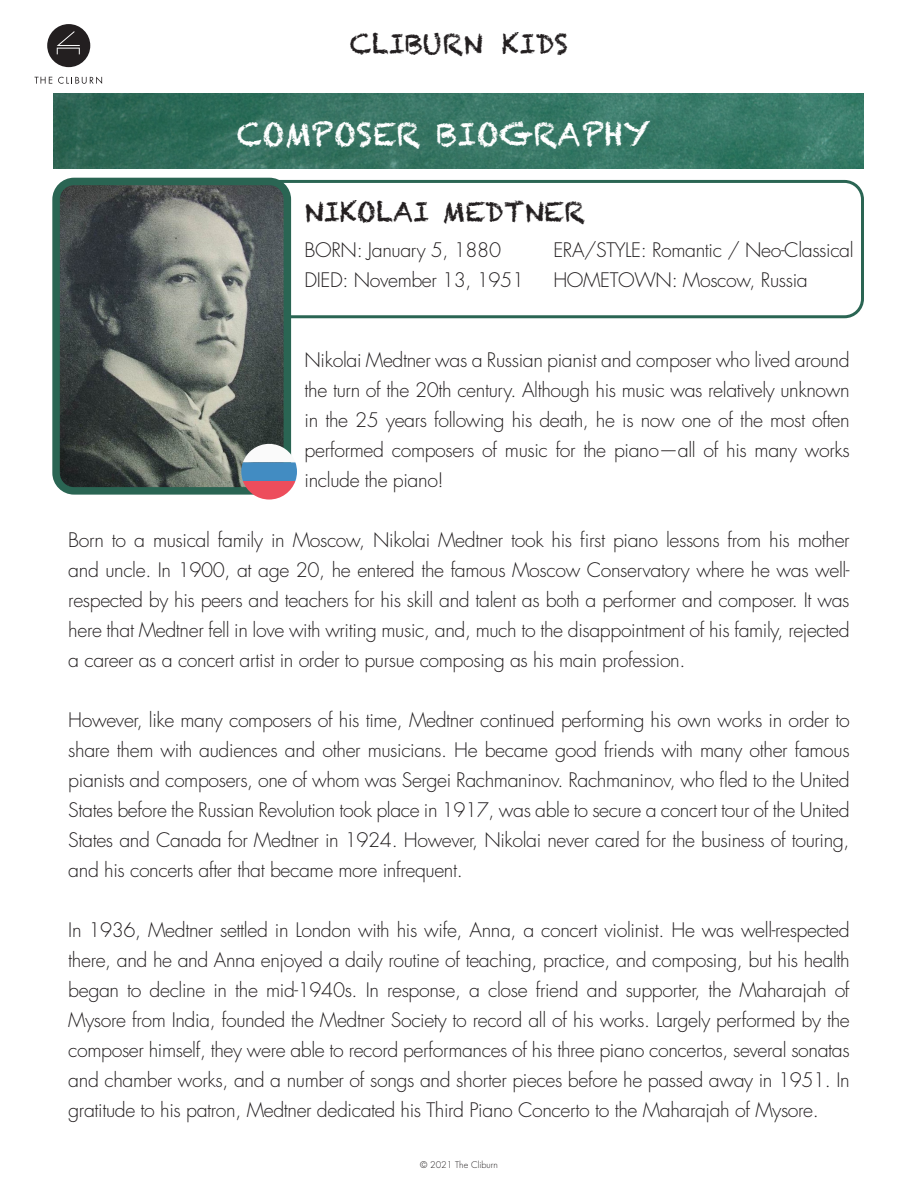
<style>
.page{position:relative;width:918px;height:1188px;background:#fff}
.page>*{position:absolute;margin:0;border:0;box-sizing:border-box;transform-origin:0 0}
.t1{font:31.5px "Chalkduster";color:#fff}
.t2{font:27px "Chalkduster";color:#231f20}
.Paragraph_Style_2{font:300 19.5px/30px "Futura";letter-spacing:-.02em;color:#231f20;text-align:justify}
.t3{font:300 9px "Futura";color:#231f20}
</style>
<div class="page">
<div style="left:170px;top:180px;width:694px;height:138px;border:3px solid #2a6553;border-radius:18px"></div>
<img style="left:53px;top:94px;width:810px;height:74px">
<svg style="left:47px;top:24px;width:43px;height:43px"></svg>
<svg style="left:35px;top:77px;width:17px;height:7px"></svg>
<svg style="left:58px;top:77px;width:44px;height:7px"></svg>
<img style="left:61px;top:181px;width:226px;height:305px">
<div style="left:52px;top:178px;width:239px;height:317px;border:8px solid #2a6553;border-radius:18px"></div>
<svg style="left:241px;top:444px;width:56px;height:56px"></svg>
<p class="t2" style="left:350px;top:28px;width:220px">CLIBURN KIDS</p>
<p class="t1" style="left:237px;top:116px;width:415px">COMPOSER BIOGRAPHY</p>
<p class="t2" style="left:305px;top:196px;width:282px">NIKOLAI MEDTNER</p>
<p class="Paragraph_Style_2" style="left:305px;top:236px;width:198px">BORN: January 5, 1880</p>
<p class="Paragraph_Style_2" style="left:553px;top:236px;width:302px">ERA/STYLE: Romantic / Neo-Classical</p>
<p class="Paragraph_Style_2" style="left:305px;top:266px;width:221px">DIED: November 13, 1951</p>
<p class="Paragraph_Style_2" style="left:553px;top:266px;width:256px">HOMETOWN: Moscow, Russia</p>
<p class="Paragraph_Style_2" style="left:305px;top:345px;width:547px">Nikolai Medtner was a Russian pianist and composer who lived around the turn of the 20th century. Although his music was relatively unknown in the 25 years following his death, he is now one of the most often performed composers of music for the piano—all of his many works include the piano!</p>
<p class="Paragraph_Style_2" style="left:68px;top:525px;width:783px">Born to a musical family in Moscow, Nikolai Medtner took his first piano lessons from his mother and uncle. In 1900, at age 20, he entered the famous Moscow Conservatory where he was well&shy;respected by his peers and teachers for his skill and talent as both a performer and composer. It was here that Medtner fell in love with writing music, and, much to the disappointment of his family, rejected a career as a concert artist in order to pursue composing as his main profession.</p>
<p class="Paragraph_Style_2" style="left:68px;top:705px;width:783px">However, like many composers of his time, Medtner continued performing his own works in order to share them with audiences and other musicians. He became good friends with many other famous pianists and composers, one of whom was Sergei Rachmaninov. Rachmaninov, who fled to the United States before the Russian Revolution took place in 1917, was able to secure a concert tour of the United States and Canada for Medtner in 1924. However, Nikolai never cared for the business of touring, and his concerts after that became more infrequent.</p>
<p class="Paragraph_Style_2" style="left:68px;top:915px;width:783px">In 1936, Medtner settled in London with his wife, Anna, a concert violinist. He was well-respected there, and he and Anna enjoyed a daily routine of teaching, practice, and composing, but his health began to decline in the mid-1940s. In response, a close friend and supporter, the Maharajah of Mysore from India, founded the Medtner Society to record all of his works. Largely performed by the composer himself, they were able to record performances of his three piano concertos, several sonatas and chamber works, and a number of songs and shorter pieces before he passed away in 1951. In gratitude to his patron, Medtner dedicated his Third Piano Concerto to the Maharajah of Mysore.</p>
<p class="t3" style="left:420px;top:1159px;width:79px">© 2021 The Cliburn</p>
</div>
